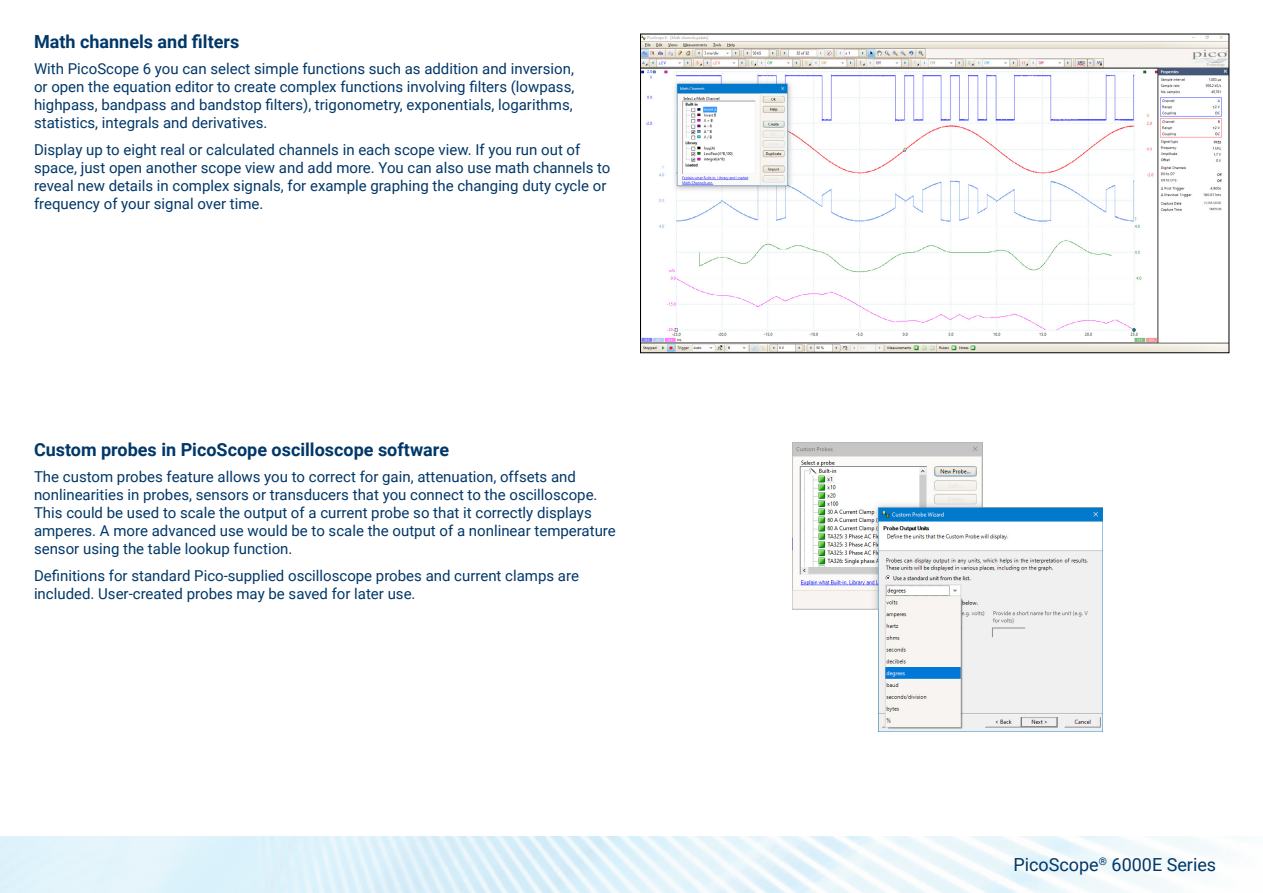
<style>
.page{position:relative;width:1263px;height:893px;background:#fff}
.page>*{position:absolute;margin:0;border:0;box-sizing:border-box;transform-origin:0 0}
.t1{font:700 18px "Roboto";color:#003768}
.t2{font:18px "Roboto";color:#003768}
.t3{font:15px/18px "Roboto";color:#003768}
</style>
<div class="page">
<img style="left:0;top:836px;width:1237px;height:57px">
<img style="left:642px;top:36px;width:585px;height:315px">
<img style="left:792px;top:442px;width:311px;height:289px">
<p class="t1" style="left:34px;top:29px;width:207px">Math channels and filters</p>
<p class="t3" style="left:34px;top:59px;width:542px;text-align:justify">With PicoScope 6 you can select simple functions such as addition and inversion, or open the equation editor to create complex functions involving filters (lowpass, highpass, bandpass and bandstop filters), trigonometry, exponentials, logarithms, statistics, integrals and derivatives.</p>
<p class="t3" style="left:34px;top:140px;width:578px">Display up to eight real or calculated channels in each scope view. If you run out of space, just open another scope view and add more. You can also use math channels to reveal new details in complex signals, for example graphing the changing duty cycle or frequency of your signal over time.</p>
<p class="t1" style="left:34px;top:437px;width:417px">Custom probes in PicoScope oscilloscope software</p>
<p class="t3" style="left:34px;top:467px;width:583px">The custom probes feature allows you to correct for gain, attenuation, offsets and nonlinearities in probes, sensors or transducers that you connect to the oscilloscope.<br>This could be used to scale the output of a current probe so that it correctly displays amperes. A more advanced use would be to scale the output of a nonlinear temperature sensor using the table lookup function.</p>
<p class="t3" style="left:34px;top:566px;width:546px">Definitions for standard Pico-supplied oscilloscope probes and current clamps are included. User-created probes may be saved for later use.</p>
<p class="t2" style="left:1013px;top:852px;width:204px">PicoScope<sup>®</sup> 6000E Series</p>
</div>
